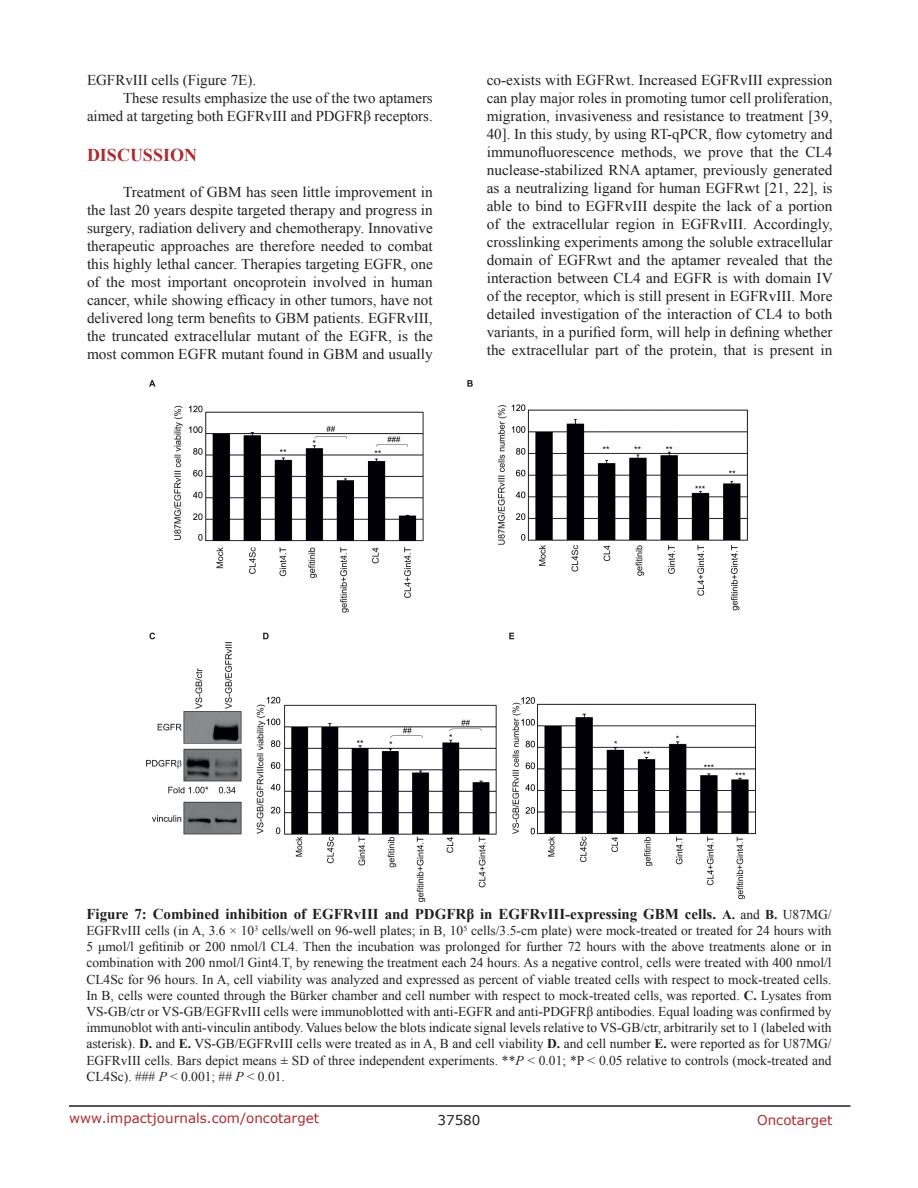
<style>
.page{position:relative;width:918px;height:1188px;background:#fff}
.page>*{position:absolute;margin:0;border:0;box-sizing:border-box;transform-origin:0 0}
.Heading{font:700 18px "Times New Roman";color:#ac2b31}
.BodyText{font:15px/18px "Times New Roman";color:#221f22;text-align:justify}
.FigureText{font:700 15px "Times New Roman";color:#221f22}
.FigureText-2{font:13.5px/16.2px "Times New Roman";color:#221f22;text-align:justify}
.t1{font:13.5px "Verdana";color:#ac2b31}
.t2{font:13.5px "Verdana";color:#221f22}
.s1{font-size:13.5px}
.s2{font-weight:400;font-size:13.5px}
.s3{font-weight:700}
.s4{font-style:italic}
</style>
<div class="page">
<hr style="left:69px;top:1105px;width:781px;height:2px;background:#231f20">
<img style="left:146px;top:381px;width:610px;height:520px">
<p class="BodyText" style="left:87px;top:71px;width:171px">EGFRvIII cells (Figure 7E).</p>
<p class="BodyText" style="left:87px;top:89px;width:347px;text-align:right">These results emphasize the use of the two aptamers aimed at targeting both EGFRvIII and PDGFRβ receptors.</p>
<p class="Heading" style="left:87px;top:143px;width:112px">DISCUSSION</p>
<p class="BodyText" style="left:87px;top:183px;width:347px;text-indent:36px">Treatment of GBM has seen little improvement in the last 20 years despite targeted therapy and progress in surgery, radiation delivery and chemotherapy. Innovative therapeutic approaches are therefore needed to combat this highly lethal cancer. Therapies targeting EGFR, one of the most important oncoprotein involved in human cancer, while showing efficacy in other tumors, have not delivered long term benefits to GBM patients. EGFRvIII, the truncated extracellular mutant of the EGFR, is the most common EGFR mutant found in GBM and usually</p>
<p class="BodyText" style="left:487px;top:71px;width:348px">co-exists with EGFRwt. Increased EGFRvIII expression can play major roles in promoting tumor cell proliferation, migration, invasiveness and resistance to treatment [39, 40]. In this study, by using RT-qPCR, flow cytometry and immunofluorescence methods, we prove that the CL4 nuclease-stabilized RNA aptamer, previously generated as a neutralizing ligand for human EGFRwt [21, 22], is able to bind to EGFRvIII despite the lack of a portion of the extracellular region in EGFRvIII. Accordingly, crosslinking experiments among the soluble extracellular domain of EGFRwt and the aptamer revealed that the interaction between CL4 and EGFR is with domain IV of the receptor, which is still present in EGFRvIII. More detailed investigation of the interaction of CL4 to both variants, in a purified form, will help in defining whether the extracellular part of the protein, that is present in</p>
<p class="FigureText" style="left:86px;top:903px;width:747px">Figure 7: Combined inhibition of EGFRvIII and PDGFRβ in EGFRvIII-expressing GBM cells. <span class="s1">A.</span> <span class="s2">and</span> <span class="s1">B.</span> <span class="s2">U87MG/</span></p>
<p class="FigureText-2" style="left:86px;top:922px;width:747px">EGFRvIII cells (in A, 3.6 × 10<sup>3</sup> cells/well on 96-well plates; in B, 10<sup>5</sup> cells/3.5-cm plate) were mock-treated or treated for 24 hours with 5 μmol/l gefitinib or 200 nmol/l CL4. Then the incubation was prolonged for further 72 hours with the above treatments alone or in combination with 200 nmol/l Gint4.T, by renewing the treatment each 24 hours. As a negative control, cells were treated with 400 nmol/l CL4Sc for 96 hours. In A, cell viability was analyzed and expressed as percent of viable treated cells with respect to mock-treated cells.<br>In B, cells were counted through the Bürker chamber and cell number with respect to mock-treated cells, was reported. <span class="s3">C.</span> Lysates from VS-GB/ctr or VS-GB/EGFRvIII cells were immunoblotted with anti-EGFR and anti-PDGFRβ antibodies. Equal loading was confirmed by immunoblot with anti-vinculin antibody. Values below the blots indicate signal levels relative to VS-GB/ctr, arbitrarily set to 1 (labeled with asterisk). <span class="s3">D.</span> and <span class="s3">E.</span> VS-GB/EGFRvIII cells were treated as in A, B and cell viability <span class="s3">D.</span> and cell number <span class="s3">E.</span> were reported as for U87MG/ EGFRvIII cells. Bars depict means ± SD of three independent experiments. **<span class="s4">P</span> &lt; 0.01; *P &lt; 0.05 relative to controls (mock-treated and CL4Sc). ### <span class="s4">P</span> &lt; 0.001; ## <span class="s4">P</span> &lt; 0.01.</p>
<p class="t1" style="left:69px;top:1109px;width:252px">www.impactjournals.com/oncotarget</p>
<p class="t2" style="left:438px;top:1111px;width:44px">37580</p>
<p class="t1" style="left:757px;top:1111px;width:77px">Oncotarget</p>
</div>
